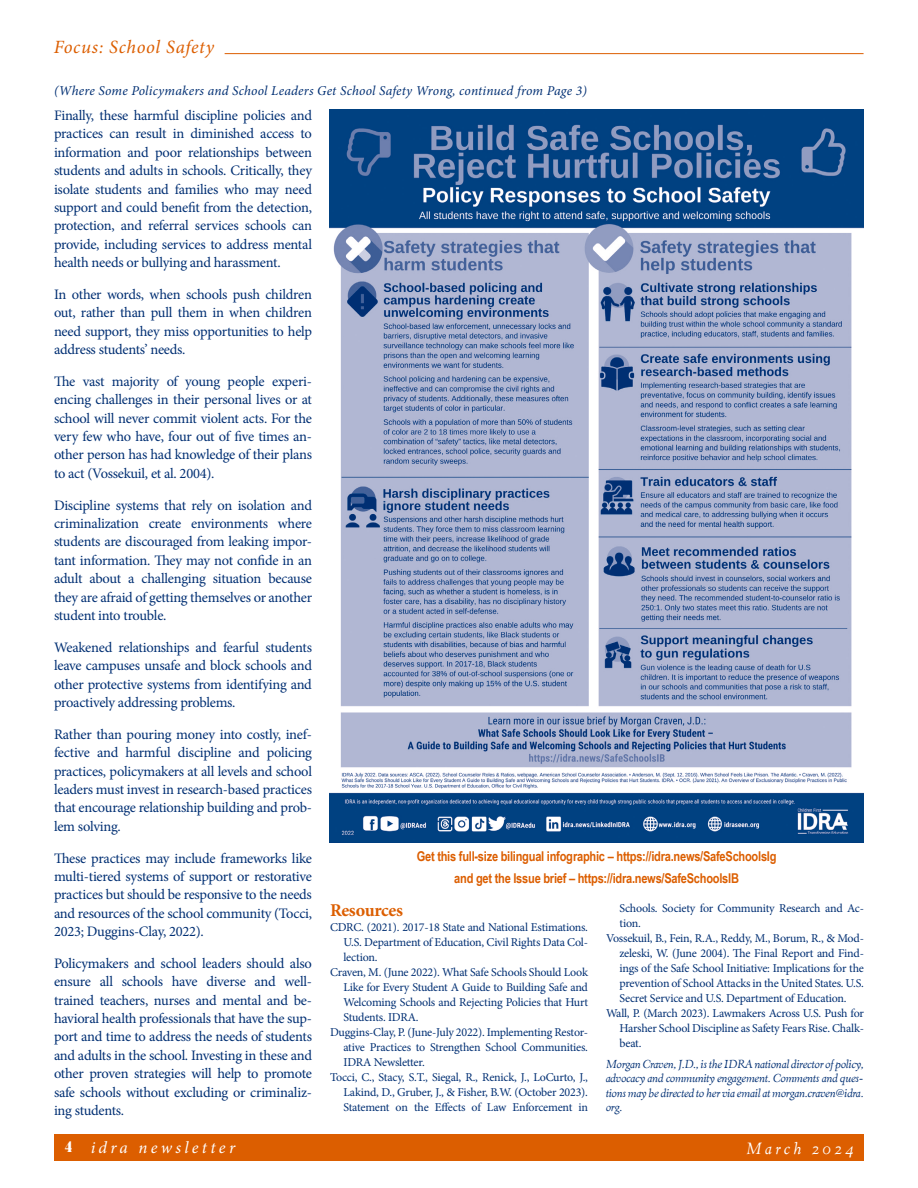
<style>
.page{position:relative;width:918px;height:1188px;background:#fff}
.page>*{position:absolute;margin:0;border:0;box-sizing:border-box;transform-origin:0 0}
.t1{font:italic 18.75px "Minion Pro";letter-spacing:.035em;color:#dc5e00}
.Subhead_para{font:700 18px "Minion Pro";letter-spacing:-.02em;color:#dc5e00}
.t2{font:italic 16.8px "Minion Pro";letter-spacing:.195em;color:#fff}
.t3{font:italic 16.8px "Eldorado Text";letter-spacing:.2em;color:#fff}
.Paragraph_Style_1{font:14.4px/18.3px "Minion Pro";letter-spacing:-.02em;color:#002f73;text-align:justify}
.Paragraph_Style_1-2{font:700 13.5px "Arial Narrow";letter-spacing:-.02em;color:#dc5e00}
.body{font:italic 13.5px "Minion Pro";letter-spacing:.015em;color:#002f73}
.Resource_list{font:12px/15px "Minion Pro";letter-spacing:-.02em;color:#002f73;text-align:justify}
.Author_IDRA{font:italic 12px/14.4px "Eldorado Text";letter-spacing:-.02em;color:#002f73;text-align:justify}
.s1{font-family:"Inflex MT Std";font-weight:700;font-style:normal;font-size:15px}
</style>
<div class="page">
<div style="left:54px;top:1134px;width:810px;height:27px;background:#dc5e00"></div>
<hr style="left:225px;top:53px;width:639px;height:1px;background:#dc5e00">
<img style="left:330px;top:110px;width:533px;height:733px">
<h1 class="t1" style="left:54px;top:34px;width:162px">Focus: School Safety</h1>
<p class="body" style="left:54px;top:82px;width:535px">(Where Some Policymakers and School Leaders Get School Safety Wrong, continued from Page 3)</p>
<p class="Paragraph_Style_1" style="left:54px;top:106px;width:260px">Finally, these harmful discipline policies and practices can result in diminished access to information and poor relationships between students and adults in schools. Critically, they isolate students and families who may need support and could benefit from the detection, protection, and referral services schools can provide, including services to address mental health needs or bullying and harassment.</p>
<p class="Paragraph_Style_1" style="left:54px;top:285px;width:260px">In other words, when schools push children out, rather than pull them in when children need support, they miss opportunities to help address students’ needs.</p>
<p class="Paragraph_Style_1" style="left:54px;top:372px;width:260px">The vast majority of young people experi&shy;encing challenges in their personal lives or at school will never commit violent acts. For the very few who have, four out of five times an&shy;other person has had knowledge of their plans to act (Vossekuil, et al. 2004).</p>
<p class="Paragraph_Style_1" style="left:54px;top:496px;width:260px">Discipline systems that rely on isolation and criminalization create environments where students are discouraged from leaking impor&shy;tant information. They may not confide in an adult about a challenging situation because they are afraid of getting themselves or another student into trouble.</p>
<p class="Paragraph_Style_1" style="left:54px;top:638px;width:260px">Weakened relationships and fearful students leave campuses unsafe and block schools and other protective systems from identifying and proactively addressing problems.</p>
<p class="Paragraph_Style_1" style="left:54px;top:725px;width:260px">Rather than pouring money into costly, inef&shy;fective and harmful discipline and policing practices, policymakers at all levels and school leaders must invest in research-based practices that encourage relationship building and prob&shy;lem solving.</p>
<p class="Paragraph_Style_1" style="left:54px;top:849px;width:260px">These practices may include frameworks like multi-tiered systems of support or restorative practices but should be responsive to the needs and resources of the school community (Tocci, 2023; Duggins-Clay, 2022).</p>
<p class="Paragraph_Style_1" style="left:54px;top:954px;width:260px">Policymakers and school leaders should also ensure all schools have diverse and well&shy;trained teachers, nurses and mental and be&shy;havioral health professionals that have the sup&shy;port and time to address the needs of students and adults in the school. Investing in these and other proven strategies will help to promote safe schools without excluding or criminaliz&shy;ing students.</p>
<p class="Paragraph_Style_1-2" style="left:417px;top:846px;width:361px">Get this full-size bilingual infographic – https://idra.news/SafeSchoolsIg</p>
<p class="Paragraph_Style_1-2" style="left:454px;top:868px;width:286px">and get the Issue brief – https://idra.news/SafeSchoolsIB</p>
<p class="Resource_list" style="left:620px;top:900px;width:246px">Schools. Society for Community Research and Ac&shy;tion.</p>
<p class="Resource_list" style="left:620px;top:930px;width:246px;text-indent:-14px">Vossekuil, B., Fein, R.A., Reddy, M., Borum, R., &amp; Mod&shy;zeleski, W. (June 2004). The Final Report and Find&shy;ings of the Safe School Initiative: Implications for the prevention of School Attacks in the United States. U.S.<br>Secret Service and U.S. Department of Education.</p>
<p class="Resource_list" style="left:620px;top:1005px;width:246px;text-indent:-14px">Wall, P. (March 2023). Lawmakers Across U.S. Push for Harsher School Discipline as Safety Fears Rise. Chalk&shy;beat.</p>
<p class="Author_IDRA" style="left:606px;top:1057px;width:260px">Morgan Craven, J.D., is the IDRA national director of policy, advocacy and community engagement. Comments and ques&shy;tions may be directed to her via email at morgan.craven@idra. org.</p>
<p class="Subhead_para" style="left:330px;top:898px;width:74px">Resources</p>
<p class="Resource_list" style="left:344px;top:920px;width:246px;text-indent:-14px">CDRC. (2021). 2017-18 State and National Estimations.<br>U.S. Department of Education, Civil Rights Data Col&shy;lection.</p>
<p class="Resource_list" style="left:344px;top:965px;width:246px;text-indent:-14px">Craven, M. (June 2022). What Safe Schools Should Look Like for Every Student A Guide to Building Safe and Welcoming Schools and Rejecting Policies that Hurt Students. IDRA.</p>
<p class="Resource_list" style="left:344px;top:1025px;width:246px;text-indent:-14px">Duggins-Clay, P. (June-July 2022). Implementing Restor&shy;ative Practices to Strengthen School Communities.<br>IDRA Newsletter.</p>
<p class="Resource_list" style="left:344px;top:1070px;width:246px;text-indent:-14px">Tocci, C., Stacy, S.T., Siegal, R., Renick, J., LoCurto, J., Lakind, D., Gruber, J., &amp; Fisher, B.W. (October 2023).<br>Statement on the Effects of Law Enforcement in</p>
<p class="t2" style="left:65px;top:1136px;width:172px"><span class="s1">4</span> idra newsletter</p>
<p class="t3" style="left:747px;top:1139px;width:109px">March 2024</p>
</div>
